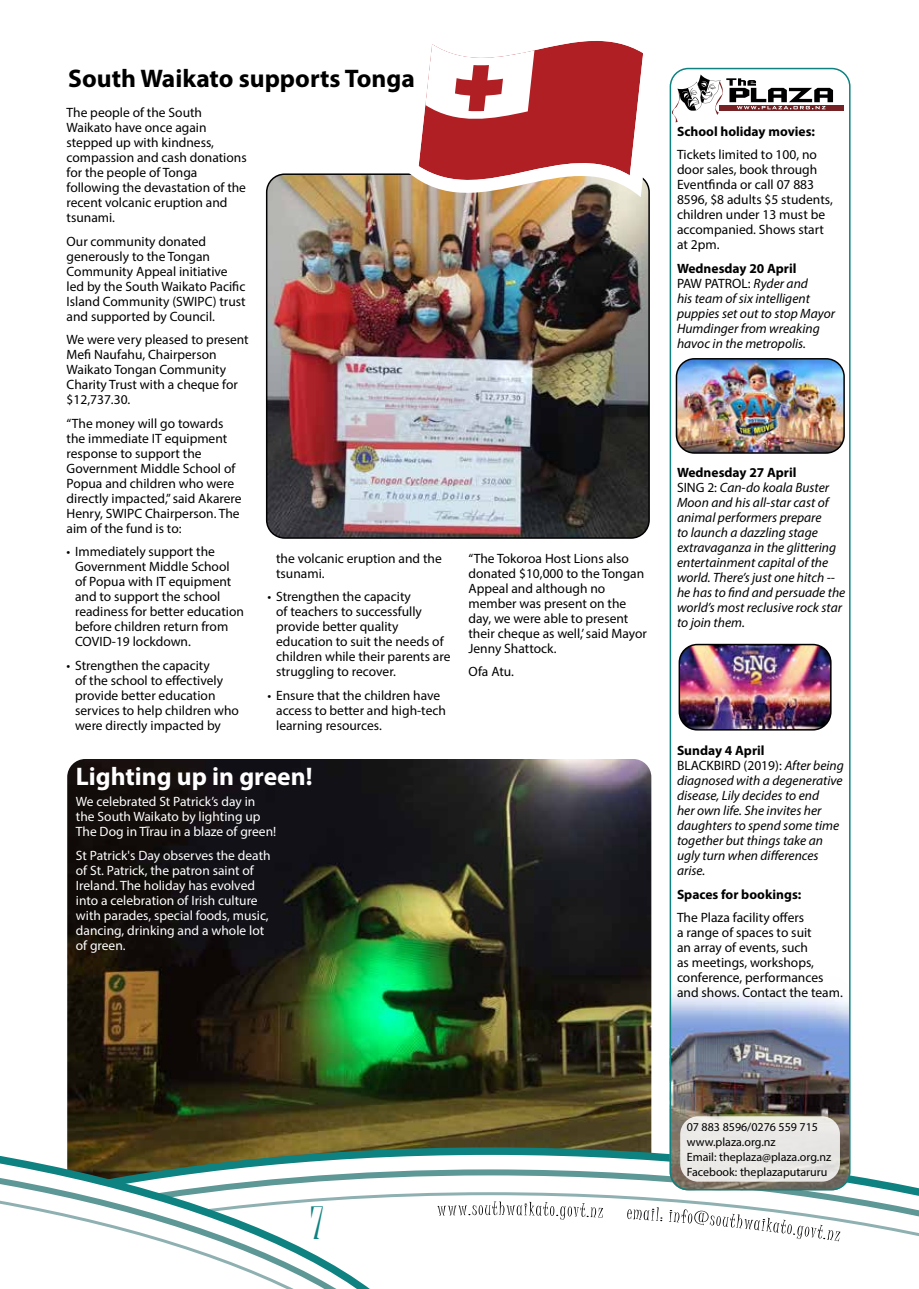
<style>
.page{position:relative;width:919px;height:1289px;background:#fff}
.page>*{position:absolute;margin:0;border:0;box-sizing:border-box;transform-origin:0 0}
.t1{font:43.5px "Juice ITC";color:#0d8280}
.t2{font:700 25.5px "Myriad Pro";color:#000}
.t3{font:700 25.5px "Myriad Pro";color:#fff}
.t4{font:13.5px/15px "Myriad Pro";color:#000}
.t5{font:italic 13.5px/15px "Myriad Pro";color:#000}
.t6{font:13.5px/15px "Myriad Pro";color:#fff}
.t7{font:700 13.5px "Myriad Pro";color:#000}
.t8{font:12px/15px "Myriad Pro";color:#000}
.s1{font-family:"Arial"}
.s2{font-weight:700;font-style:normal}
.s3{font-style:normal}
</style>
<div class="page">
<img style="left:67px;top:759px;width:584px;height:384px">
<svg style="left:427px;top:1143px;width:424px;height:23px"></svg>
<svg style="left:427px;top:1166px;width:491px;height:24px"></svg>
<svg style="left:67px;top:1119px;width:360px;height:58px;background:#574b22"></svg>
<svg style="left:0;top:1142px;width:417px;height:35px"></svg>
<svg style="left:0;top:1166px;width:403px;height:122px"></svg>
<svg style="left:181px;top:1190px;width:737px;height:64px"></svg>
<img style="left:669px;top:993px;width:180px;height:197px">
<div style="left:669px;top:68px;width:181px;height:1122px;border:2px solid #0d8280;border-radius:18px"></div>
<img style="left:267px;top:176px;width:382px;height:362px">
<div style="left:266px;top:173px;width:383px;height:366px;border:2px solid #000;border-radius:18px"></div>
<img style="left:407px;top:173px;width:243px;height:60px">
<svg style="left:418px;top:41px;width:225px;height:147px"></svg>
<div style="left:680px;top:1116px;width:159px;height:65px;background:#ebe9e6;border-radius:18px"></div>
<div style="left:718px;top:105px;width:125px;height:5px;background:#762123"></div>
<svg style="left:672px;top:74px;width:161px;height:48px"></svg>
<img style="left:681px;top:646px;width:149px;height:83px">
<div style="left:678px;top:643px;width:153px;height:87px;border:2px solid #000;border-radius:18px"></div>
<img style="left:678px;top:359px;width:166px;height:94px">
<div style="left:675px;top:358px;width:169px;height:96px;border:2px solid #000;border-radius:18px"></div>
<h2 class="t2" style="left:68px;top:61px;width:348px">South Waikato supports Tonga</h2>
<p class="t4" style="left:67px;top:105px;width:182px">The people of the South<br>Waikato have once again stepped up with kindness, compassion and cash donations for the people of Tonga following the devastation of the recent volcanic eruption and tsunami.</p>
<p class="t4" style="left:67px;top:233px;width:180px">Our community donated generously to the Tongan<br>Community Appeal initiative led by the South Waikato Pacific<br>Island Community (SWIPC) trust and supported by Council.</p>
<p class="t4" style="left:67px;top:332px;width:184px">We were very pleased to present<br>Mefi Naufahu, Chairperson<br>Waikato Tongan Community<br>Charity Trust with a cheque for $12,737.30.</p>
<p class="t4" style="left:67px;top:415px;width:176px">“The money will go towards the immediate IT equipment response to support the<br>Government Middle School of<br>Popua and children who were directly impacted,” said Akarere<br>Henry, SWIPC Chairperson. The aim of the fund is to:</p>
<p class="t4" style="left:75px;top:544px;width:170px;text-indent:-9px">• Immediately support the<br>Government Middle School of Popua with IT equipment and to support the school readiness for better education before children return from<br>COVID-19 lockdown.</p>
<p class="t4" style="left:75px;top:657px;width:165px;text-indent:-9px">• Strengthen the capacity<br>of the school to effectively provide better education services to help children who were directly impacted by</p>
<p class="t4" style="left:276px;top:550px;width:167px">the volcanic eruption and the tsunami.</p>
<p class="t4" style="left:276px;top:589px;width:176px;text-indent:-9px">• Strengthen the capacity<br>of teachers to successfully provide better quality education to suit the needs of children while their parents are struggling to recover.</p>
<p class="t4" style="left:276px;top:687px;width:171px;text-indent:-9px">• Ensure that the children have access to better and high-tech learning resources.</p>
<h2 class="t3" style="left:76px;top:759px;width:238px">Lighting up in green!</h2>
<p class="t6" style="left:76px;top:793px;width:202px">We celebrated St Patrick’s day in the South Waikato by lighting up<br>The Dog in T<span class="s1">Ī</span>rau in a blaze of green!</p>
<p class="t6" style="left:76px;top:847px;width:196px">St Patrick's Day observes the death of St. Patrick, the patron saint of<br>Ireland. The holiday has evolved into a celebration of Irish culture with parades, special foods, music, dancing, drinking and a whole lot of green.</p>
<p class="t4" style="left:468px;top:550px;width:180px">“The Tokoroa Host Lions also donated $10,000 to the Tongan<br>Appeal and although no member was present on the day, we were able to present their cheque as well,’ said Mayor<br>Jenny Shattock.</p>
<p class="t4" style="left:468px;top:664px;width:47px">Ofa Atu.</p>
<p class="t7" style="left:677px;top:122px;width:139px">School holiday movies:</p>
<p class="t4" style="left:677px;top:147px;width:157px">Tickets limited to 100, no door sales, book through<br>Eventfinda or call 07 883<br>8596, $8 adults $5 students, children under 13 must be accompanied. Shows start at 2pm.</p>
<p class="t5" style="left:677px;top:261px;width:159px"><span class="s2">Wednesday 20 April<br></span><span class="s3">PAW PATROL:</span> Ryder and<br>his team of six intelligent puppies set out to stop Mayor<br>Humdinger from wreaking havoc in the metropolis.</p>
<p class="t5" style="left:677px;top:464px;width:170px"><span class="s2">Wednesday 27 April<br></span><span class="s3">SING 2:</span> Can-do koala Buster<br>Moon and his all-star cast of animal performers prepare<br>to launch a dazzling stage extravaganza in the glittering entertainment capital of the world. There’s just one hitch -- he has to find and persuade the world’s most reclusive rock star to join them.</p>
<p class="t5" style="left:677px;top:743px;width:168px"><span class="s2">Sunday 4 April<br></span><span class="s3">BLACKBIRD (2019):</span> After being diagnosed with a degenerative disease, Lily decides to end<br>her own life. She invites her daughters to spend some time together but things take an ugly turn when differences arise.</p>
<p class="t7" style="left:677px;top:885px;width:126px">Spaces for bookings:</p>
<p class="t4" style="left:677px;top:910px;width:167px">The Plaza facility offers<br>a range of spaces to suit<br>an array of events, such<br>as meetings, workshops, conference, performances and shows. Contact the team.</p>
<h1 class="t1" style="left:311px;top:1198px;width:15px">7</h1>
<p class="t8" style="left:686px;top:1118px;width:146px">07 883 8596/0276 559 715 www.plaza.org.nz<br>Email: theplaza@plaza.org.nz<br>Facebook: theplazaputaruru</p>
</div>
